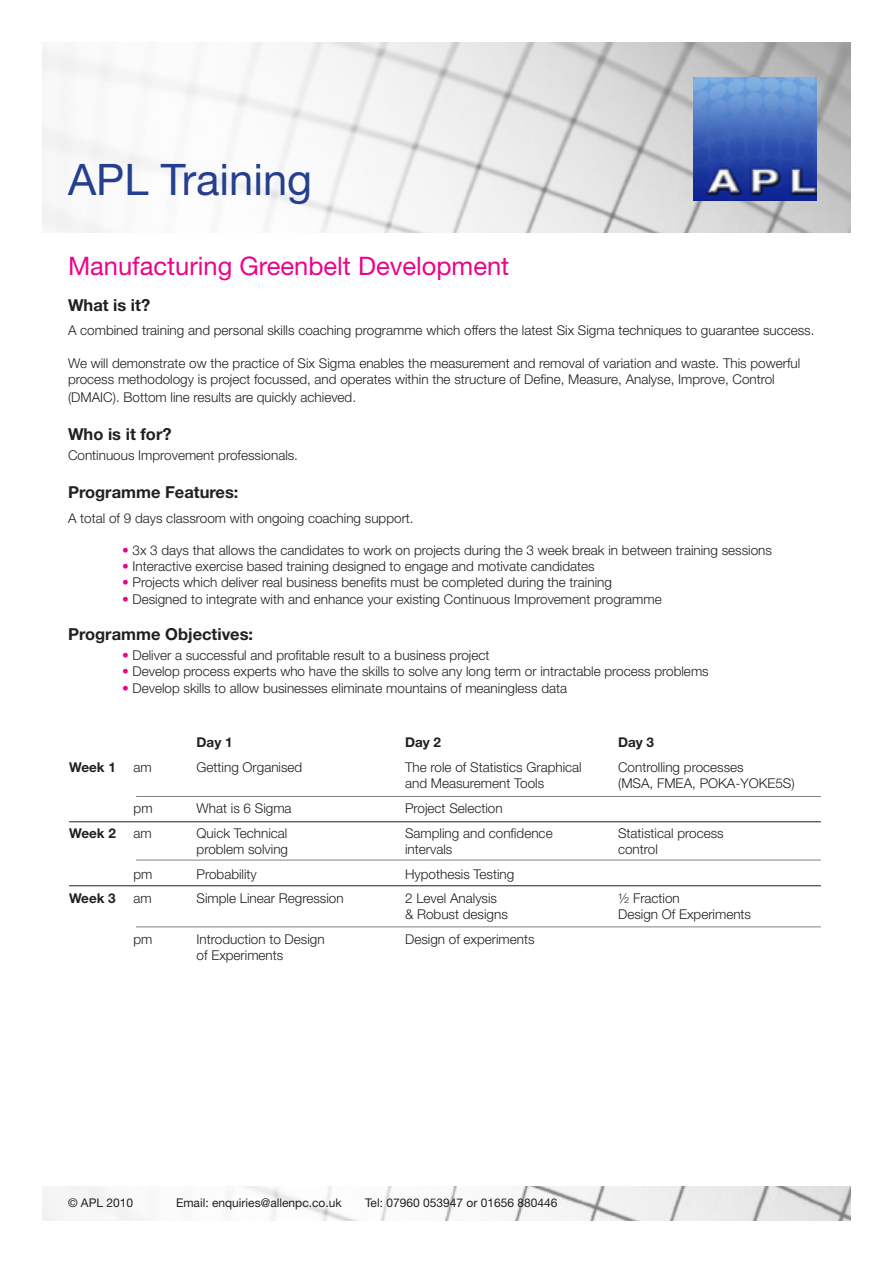
<style>
.page{position:relative;width:893px;height:1263px;background:#fff}
.page>*{position:absolute;margin:0;border:0;box-sizing:border-box;transform-origin:0 0}
.t1{font:43.5px "Helvetica Neue";color:#253f8e}
.t2{font:25.5px "Helvetica Neue";color:#ed028c}
.t3{font:700 16.5px "Helvetica Neue";color:#231f20}
.t4{font:300 13.5px/16.2px "Helvetica Neue";color:#231f20}
.t5{font:700 13.5px "Helvetica Neue";color:#231f20}
.t6{font:12px "Helvetica Neue";color:#231f20}
.s1{color:#ed028c}
</style>
<div class="page">
<img style="left:43px;top:43px;width:807px;height:190px">
<img style="left:43px;top:1186px;width:807px;height:34px">
<img style="left:693px;top:78px;width:123px;height:123px">
<hr style="left:69px;top:821px;width:752px;height:1px;background:#231f20">
<hr style="left:136px;top:796px;width:685px;height:1px;background:#808285">
<hr style="left:136px;top:860px;width:685px;height:1px;background:#808285">
<hr style="left:136px;top:927px;width:685px;height:1px;background:#808285">
<hr style="left:69px;top:885px;width:752px;height:1px;background:#231f20">
<h1 class="t1" style="left:68px;top:153px;width:246px">APL Training</h1>
<h2 class="t2" style="left:68px;top:251px;width:443px">Manufacturing Greenbelt Development</h2>
<p class="t3" style="left:68px;top:294px;width:84px">What is it?</p>
<p class="t4" style="left:68px;top:322px;width:748px">A combined training and personal skills coaching programme which offers the latest Six Sigma techniques to guarantee success.</p>
<p class="t4" style="left:68px;top:354px;width:734px">We will demonstrate ow the practice of Six Sigma enables the measurement and removal of variation and waste. This powerful process methodology is project focussed, and operates within the structure of Define, Measure, Analyse, Improve, Control</p>
<p class="t4" style="left:68px;top:389px;width:290px">(DMAIC). Bottom line results are quickly achieved.</p>
<p class="t3" style="left:68px;top:424px;width:105px">Who is it for?</p>
<p class="t4" style="left:68px;top:447px;width:232px">Continuous Improvement professionals.</p>
<p class="t3" style="left:68px;top:482px;width:172px">Programme Features:</p>
<p class="t4" style="left:68px;top:509px;width:347px">A total of 9 days classroom with ongoing coaching support.</p>
<p class="t4" style="left:122px;top:542px;width:651px"><span class="s1">•</span> 3x 3 days that allows the candidates to work on projects during the 3 week break in between training sessions</p>
<p class="t4" style="left:122px;top:558px;width:474px"><span class="s1">•</span> Interactive exercise based training designed to engage and motivate candidates</p>
<p class="t4" style="left:122px;top:574px;width:491px"><span class="s1">•</span> Projects which deliver real business benefits must be completed during the training</p>
<p class="t4" style="left:122px;top:590px;width:541px"><span class="s1">•</span> Designed to integrate with and enhance your existing Continuous Improvement programme</p>
<p class="t3" style="left:68px;top:624px;width:187px">Programme Objectives:</p>
<p class="t4" style="left:122px;top:647px;width:369px"><span class="s1">•</span> Deliver a successful and profitable result to a business project</p>
<p class="t4" style="left:122px;top:663px;width:588px"><span class="s1">•</span> Develop process experts who have the skills to solve any long term or intractable process problems</p>
<p class="t4" style="left:122px;top:679px;width:447px"><span class="s1">•</span> Develop skills to allow businesses eliminate mountains of meaningless data</p>
<p class="t5" style="left:197px;top:734px;width:38px">Day 1</p>
<p class="t5" style="left:405px;top:734px;width:38px">Day 2</p>
<p class="t5" style="left:618px;top:734px;width:38px">Day 3</p>
<p class="t5" style="left:69px;top:759px;width:48px">Week 1</p>
<p class="t4" style="left:134px;top:759px;width:20px">am</p>
<p class="t4" style="left:197px;top:759px;width:107px">Getting Organised</p>
<p class="t4" style="left:405px;top:759px;width:178px">The role of Statistics Graphical</p>
<p class="t4" style="left:618px;top:759px;width:127px">Controlling processes</p>
<p class="t4" style="left:405px;top:775px;width:141px">and Measurement Tools</p>
<p class="t4" style="left:618px;top:775px;width:178px">(MSA, FMEA, POKA-YOKE5S)</p>
<p class="t4" style="left:134px;top:800px;width:20px">pm</p>
<p class="t4" style="left:197px;top:800px;width:97px">What is 6 Sigma</p>
<p class="t4" style="left:405px;top:800px;width:99px">Project Selection</p>
<p class="t5" style="left:69px;top:824px;width:48px">Week 2</p>
<p class="t4" style="left:134px;top:824px;width:20px">am</p>
<p class="t4" style="left:197px;top:824px;width:92px">Quick Technical</p>
<p class="t4" style="left:405px;top:824px;width:149px">Sampling and confidence</p>
<p class="t4" style="left:618px;top:824px;width:107px">Statistical process</p>
<p class="t4" style="left:197px;top:841px;width:93px">problem solving</p>
<p class="t4" style="left:405px;top:841px;width:49px">intervals</p>
<p class="t4" style="left:618px;top:841px;width:41px">control</p>
<p class="t4" style="left:134px;top:865px;width:20px">pm</p>
<p class="t4" style="left:197px;top:865px;width:62px">Probability</p>
<p class="t4" style="left:405px;top:865px;width:111px">Hypothesis Testing</p>
<p class="t5" style="left:69px;top:890px;width:48px">Week 3</p>
<p class="t4" style="left:134px;top:890px;width:20px">am</p>
<p class="t4" style="left:197px;top:890px;width:149px">Simple Linear Regression</p>
<p class="t4" style="left:405px;top:890px;width:94px">2 Level Analysis</p>
<p class="t4" style="left:618px;top:890px;width:63px">½ Fraction</p>
<p class="t4" style="left:405px;top:906px;width:104px">&amp; Robust designs</p>
<p class="t4" style="left:618px;top:906px;width:135px">Design Of Experiments</p>
<p class="t4" style="left:134px;top:931px;width:20px">pm</p>
<p class="t4" style="left:197px;top:931px;width:130px">Introduction to Design</p>
<p class="t4" style="left:405px;top:931px;width:131px">Design of experiments</p>
<p class="t4" style="left:197px;top:947px;width:88px">of Experiments</p>
<p class="t6" style="left:68px;top:1196px;width:67px">© APL 2010</p>
<p class="t6" style="left:176px;top:1196px;width:167px">Email: enquiries@allenpc.co.uk</p>
<p class="t6" style="left:365px;top:1196px;width:194px">Tel: 07960 053947 or 01656 880446</p>
</div>
